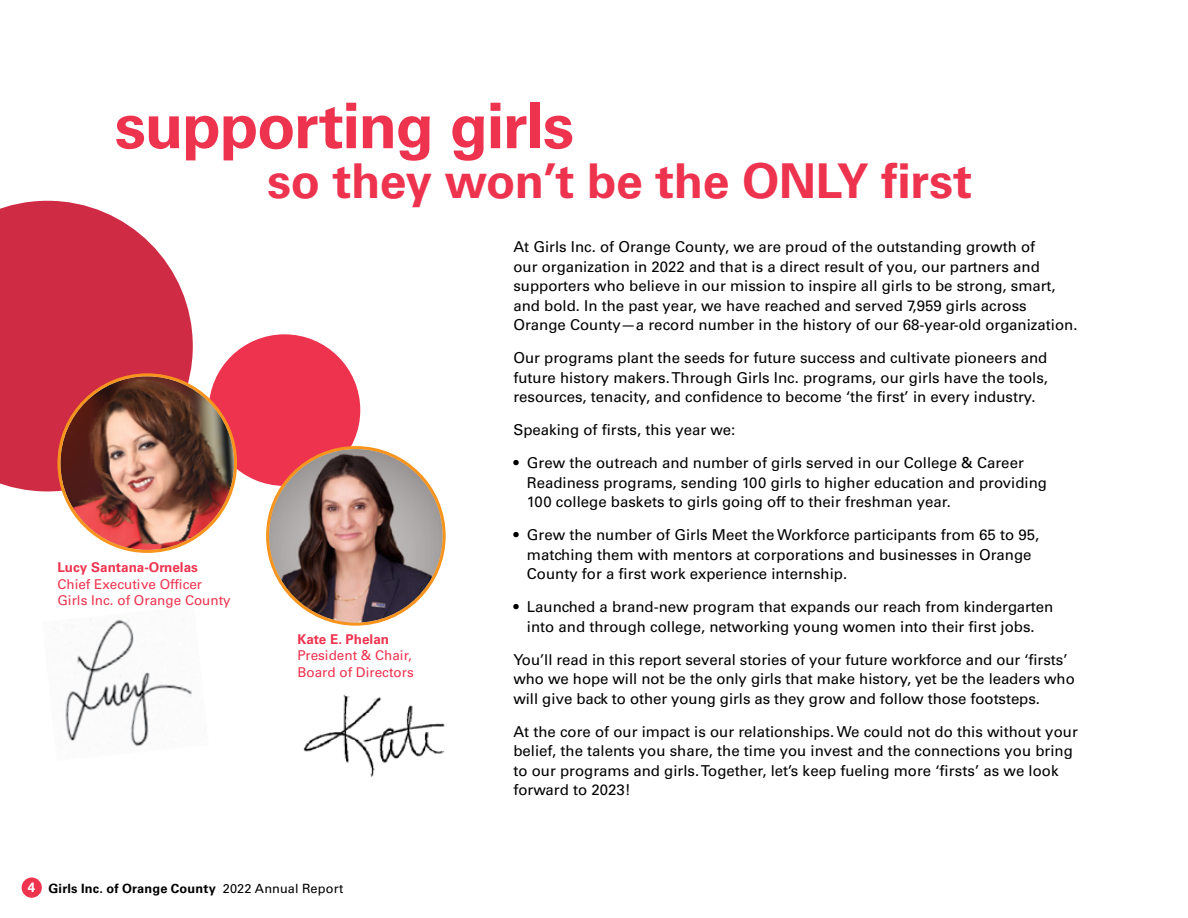
<style>
.page{position:relative;width:1188px;height:918px;background:#fff}
.page>*{position:absolute;margin:0;border:0;box-sizing:border-box;transform-origin:0 0}
.t1{font:700 63px "Univers LT Std";letter-spacing:-.02em;color:#ee334f}
.t2{font:700 48px "Univers LT Std";letter-spacing:-.01em;color:#ee334f}
.t3{font:15px/19.5px "Univers LT Std";color:#000}
.t4{font:13.5px/16.5px "Univers LT Std";color:#ee334f}
.t5{font:700 13.5px "Univers LT Std";color:#ee334f}
.t6{font:700 12.75px "Univers LT Std";letter-spacing:.015em;color:#000}
.s1{font-size:13.5px;color:#fff}
.s2{font-weight:400}
</style>
<div class="page">
<img style="left:65px;top:619px;width:127px;height:128px">
<div style="left:209px;top:334px;width:151px;height:152px;background:#ee334f;border-radius:50%"></div>
<svg style="left:0;top:201px;width:193px;height:290px;background:#d44458"></svg>
<img style="left:60px;top:376px;width:174px;height:174px;border-radius:87px">
<img style="left:269px;top:449px;width:174px;height:174px;border-radius:87px">
<img style="left:303px;top:694px;width:142px;height:82px">
<div style="left:22px;top:878px;width:20px;height:20px;background:#ee334f;border-radius:50%"></div>
<h1 class="t1" style="left:114px;top:89px;width:461px">supporting girls</h1>
<h2 class="t2" style="left:267px;top:153px;width:706px">so they won’t be the ONLY first</h2>
<p class="t5" style="left:57px;top:560px;width:142px">Lucy Santana-Ornelas</p>
<p class="t4" style="left:57px;top:576px;width:175px">Chief Executive Officer<br>Girls Inc. of Orange County</p>
<p class="t5" style="left:297px;top:631px;width:93px">Kate E. Phelan</p>
<p class="t4" style="left:297px;top:647px;width:118px">President &amp; Chair,<br>Board of Directors</p>
<p class="t6" style="left:28px;top:881px;width:317px"><span class="s1">4</span> Girls Inc. of Orange County <span class="s2">2022 Annual Report</span></p>
<p class="t3" style="left:513px;top:237px;width:566px">At Girls Inc. of Orange County, we are proud of the outstanding growth of<br>our organization in 2022 and that is a direct result of you, our partners and supporters who believe in our mission to inspire all girls to be strong, smart, and bold. In the past year, we have reached and served 7,959 girls across Orange County—a record number in the history of our 68-year-old organization.</p>
<p class="t3" style="left:513px;top:348px;width:536px;text-align:justify">Our programs plant the seeds for future success and cultivate pioneers and future history makers. Through Girls Inc. programs, our girls have the tools, resources, tenacity, and confidence to become ‘the first’ in every industry.</p>
<p class="t3" style="left:513px;top:420px;width:224px">Speaking of firsts, this year we:</p>
<p class="t3" style="left:527px;top:453px;width:522px;text-indent:-14px">• Grew the outreach and number of girls served in our College &amp; Career<br>Readiness programs, sending 100 girls to higher education and providing<br>100 college baskets to girls going off to their freshman year.</p>
<p class="t3" style="left:527px;top:525px;width:514px;text-indent:-14px">• Grew the number of Girls Meet the Workforce participants from 65 to 95, matching them with mentors at corporations and businesses in Orange<br>County for a first work experience internship.</p>
<p class="t3" style="left:513px;top:597px;width:541px;text-align:center">• Launched a brand-new program that expands our reach from kindergarten into and through college, networking young women into their first jobs.</p>
<p class="t3" style="left:513px;top:650px;width:563px">You’ll read in this report several stories of your future workforce and our ‘firsts’ who we hope will not be the only girls that make history, yet be the leaders who will give back to other young girls as they grow and follow those footsteps.</p>
<p class="t3" style="left:513px;top:722px;width:566px">At the core of our impact is our relationships. We could not do this without your belief, the talents you share, the time you invest and the connections you bring to our programs and girls. Together, let’s keep fueling more ‘firsts’ as we look forward to 2023!</p>
</div>
